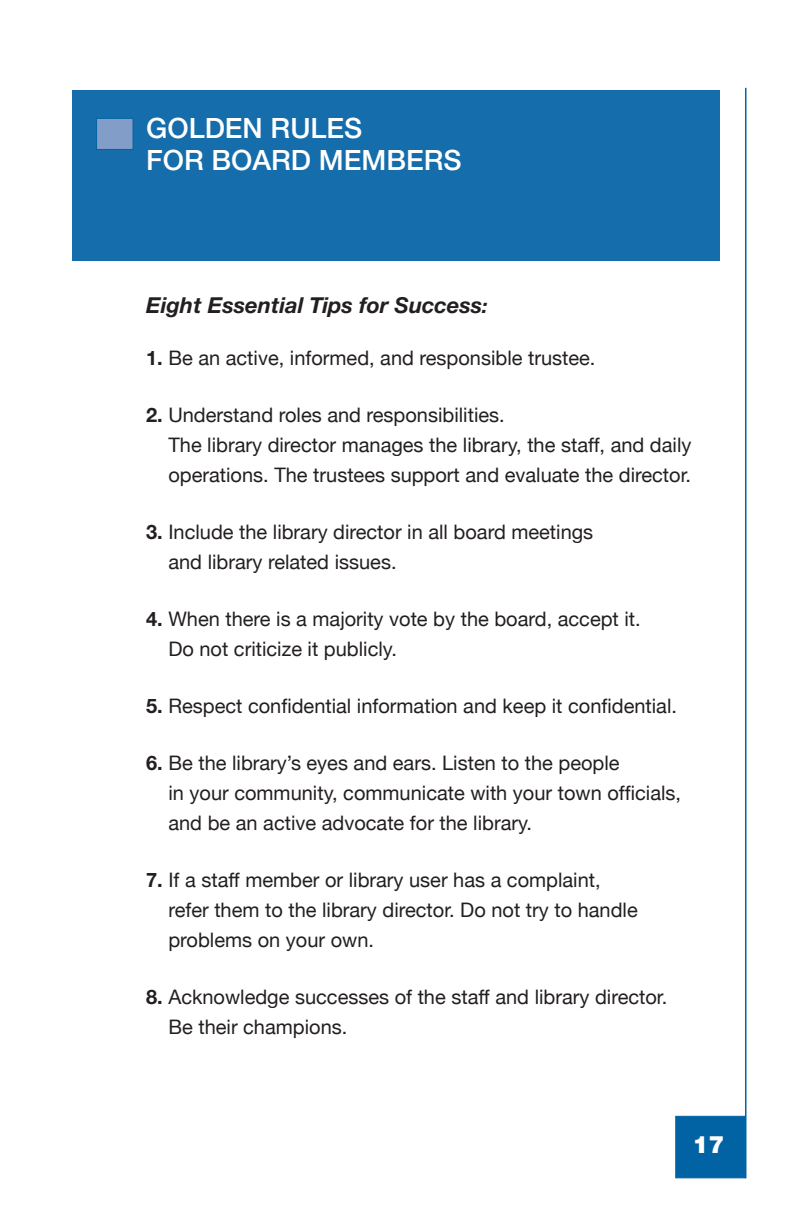
<style>
.page{position:relative;width:792px;height:1224px;background:#fff}
.page>*{position:absolute;margin:0;border:0;box-sizing:border-box;transform-origin:0 0}
.t1{font:500 28px/32px "Helvetica Neue LT Std";color:#fff}
.t2{font:900 24px "Helvetica Neue";color:#fff}
.t3{font:italic 700 22px "Helvetica Neue";color:#231f20}
.t4{font:20px/30px "Helvetica Neue";color:#231f20}
.s1{font-size:20px}
.s2{font-weight:700}
</style>
<div class="page">
<div style="left:675px;top:1116px;width:71px;height:62px;background:#0163a3;border:1px solid #0163a3"></div>
<hr style="left:745px;top:88px;width:1px;height:1090px;background:#0163a3">
<div style="left:72px;top:91px;width:648px;height:170px;background:#166dab"></div>
<div style="left:96px;top:118px;width:38px;height:32px;background:#819dc8;border:1px solid #0163a3"></div>
<h1 class="t1" style="left:146px;top:112px;width:317px">GOLDEN RULES<br>FOR BOARD MEMBERS</h1>
<p class="t3" style="left:146px;top:291px;width:343px">Eight Essential Tips for Success<span class="s1">:</span></p>
<p class="t4" style="left:146px;top:342px;width:451px"><span class="s2">1.</span> Be an active, informed, and responsible trustee.</p>
<p class="t4" style="left:168px;top:399px;width:525px;text-indent:-22px"><span class="s2">2.</span> Understand roles and responsibilities.<br>The library director manages the library, the staff, and daily operations. The trustees support and evaluate the director.</p>
<p class="t4" style="left:168px;top:516px;width:426px;text-indent:-22px"><span class="s2">3.</span> Include the library director in all board meetings and library related issues.</p>
<p class="t4" style="left:168px;top:603px;width:474px;text-indent:-22px"><span class="s2">4.</span> When there is a majority vote by the board, accept it.<br>Do not criticize it publicly.</p>
<p class="t4" style="left:146px;top:690px;width:532px"><span class="s2">5.</span> Respect confidential information and keep it confidential.</p>
<p class="t4" style="left:168px;top:747px;width:514px;text-indent:-22px"><span class="s2">6.</span> Be the library’s eyes and ears. Listen to the people<br>in your community, communicate with your town officials, and be an active advocate for the library.</p>
<p class="t4" style="left:168px;top:864px;width:471px;text-indent:-22px"><span class="s2">7.</span> If a staff member or library user has a complaint, refer them to the library director. Do not try to handle problems on your own.</p>
<p class="t4" style="left:168px;top:981px;width:500px;text-indent:-22px"><span class="s2">8.</span> Acknowledge successes of the staff and library director.<br>Be their champions.</p>
<p class="t2" style="left:692px;top:1130px;width:34px">17</p>
</div>
